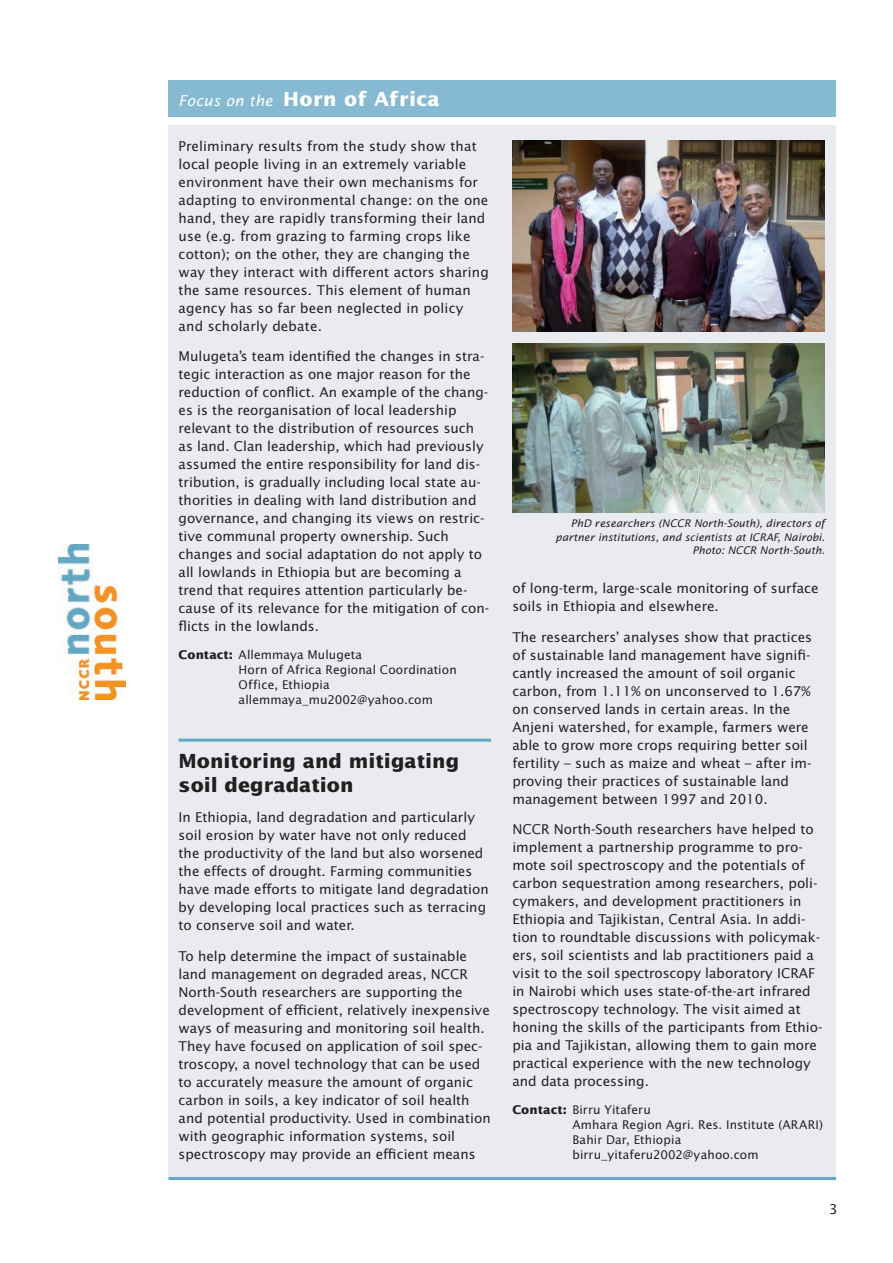
<style>
.page{position:relative;width:893px;height:1263px;background:#fff}
.page>*{position:absolute;margin:0;border:0;box-sizing:border-box;transform-origin:0 0}
.t1{font:700 19.5px/24px "Lucida Sans Std";color:#231f20}
.t2{font:700 19.5px "Lucida Sans Std";letter-spacing:.02em;color:#fff}
.t3{font:13.5px/18px "Lucida Sans Std";color:#231f20}
.t4{font:12px/15px "Lucida Sans Std";letter-spacing:.01em;color:#231f20}
.t5{font:italic 10.5px/13.5px "Lucida Sans Std";letter-spacing:.005em;color:#231f20;text-align:right}
.s1{font-weight:400;font-style:italic;font-size:15px}
.s2{font-weight:700}
</style>
<div class="page">
<img style="left:58px;top:545px;width:67px;height:154px">
<div style="left:168px;top:81px;width:668px;height:36px;background:#86bad2"></div>
<div style="left:168px;top:125px;width:668px;height:1052px;background:#e9ebf0"></div>
<hr style="left:168px;top:1177px;width:668px;height:3px;background:#63a8c4">
<hr style="left:179px;top:739px;width:312px;height:3px;background:#63a8c4">
<img style="left:512px;top:140px;width:313px;height:192px">
<img style="left:512px;top:343px;width:313px;height:170px">
<h1 class="t2" style="left:179px;top:88px;width:263px"><span class="s1">Focus on the</span> Horn of Africa</h1>
<p class="t3" style="left:179px;top:137px;width:312px">Preliminary results from the study show that local people living in an extremely variable environment have their own mechanisms for adapting to environmental change: on the one hand, they are rapidly transforming their land use (e.g. from grazing to farming crops like cotton); on the other, they are changing the way they interact with different actors sharing the same resources. This element of human agency has so far been neglected in policy and scholarly debate.</p>
<p class="t3" style="left:179px;top:348px;width:312px">Mulugeta’s team identified the changes in stra&shy;tegic interaction as one major reason for the reduction of conflict. An example of the chang&shy;es is the reorganisation of local leadership relevant to the distribution of resources such as land. Clan leadership, which had previously assumed the entire responsibility for land dis&shy;tribution, is gradually including local state au&shy;thorities in dealing with land distribution and governance, and changing its views on restric&shy;tive communal property ownership. Such changes and social adaptation do not apply to all lowlands in Ethiopia but are becoming a trend that requires attention particularly be&shy;cause of its relevance for the mitigation of con&shy;flicts in the lowlands.</p>
<p class="t4" style="left:239px;top:648px;width:220px;text-indent:-60px"><span class="s2">Contact:</span> Allemmaya Mulugeta<br>Horn of Africa Regional Coordination<br>Office, Ethiopia allemmaya_mu2002@yahoo.com</p>
<h1 class="t1" style="left:179px;top:749px;width:282px">Monitoring and mitigating soil degradation</h1>
<p class="t3" style="left:179px;top:809px;width:312px">In Ethiopia, land degradation and particularly soil erosion by water have not only reduced the productivity of the land but also worsened the effects of drought. Farming communities have made efforts to mitigate land degradation by developing local practices such as terracing to conserve soil and water.</p>
<p class="t3" style="left:179px;top:947px;width:314px">To help determine the impact of sustainable land management on degraded areas, NCCR North-South researchers are supporting the development of efficient, relatively inexpensive ways of measuring and monitoring soil health.<br>They have focused on application of soil spec&shy;troscopy, a novel technology that can be used to accurately measure the amount of organic carbon in soils, a key indicator of soil health and potential productivity. Used in combination with geographic information systems, soil spectroscopy may provide an efficient means</p>
<p class="t5" style="left:556px;top:517px;width:271px">PhD researchers (NCCR North-South), directors of partner institutions, and scientists at ICRAF, Nairobi.<br>Photo: NCCR North-South.</p>
<p class="t3" style="left:512px;top:579px;width:308px">of long-term, large-scale monitoring of surface soils in Ethiopia and elsewhere.</p>
<p class="t3" style="left:512px;top:628px;width:301px">The researchers’ analyses show that practices of sustainable land management have signifi&shy;cantly increased the amount of soil organic carbon, from 1.11% on unconserved to 1.67% on conserved lands in certain areas. In the Anjeni watershed, for example, farmers were able to grow more crops requiring better soil fertility – such as maize and wheat – after im&shy;proving their practices of sustainable land management between 1997 and 2010.</p>
<p class="t3" style="left:512px;top:821px;width:312px">NCCR North-South researchers have helped to implement a partnership programme to pro&shy;mote soil spectroscopy and the potentials of carbon sequestration among researchers, poli&shy;cymakers, and development practitioners in Ethiopia and Tajikistan, Central Asia. In addi&shy;tion to roundtable discussions with policymak&shy;ers, soil scientists and lab practitioners paid a visit to the soil spectroscopy laboratory ICRAF in Nairobi which uses state-of-the-art infrared spectroscopy technology. The visit aimed at honing the skills of the participants from Ethio&shy;pia and Tajikistan, allowing them to gain more practical experience with the new technology and data processing.</p>
<p class="t4" style="left:572px;top:1103px;width:252px;text-indent:-60px"><span class="s2">Contact:</span> Birru Yitaferu<br>Amhara Region Agri. Res. Institute (ARARI)<br>Bahir Dar, Ethiopia birru_yitaferu2002@yahoo.com</p>
<p class="t3" style="left:829px;top:1200px;width:10px">3</p>
</div>
